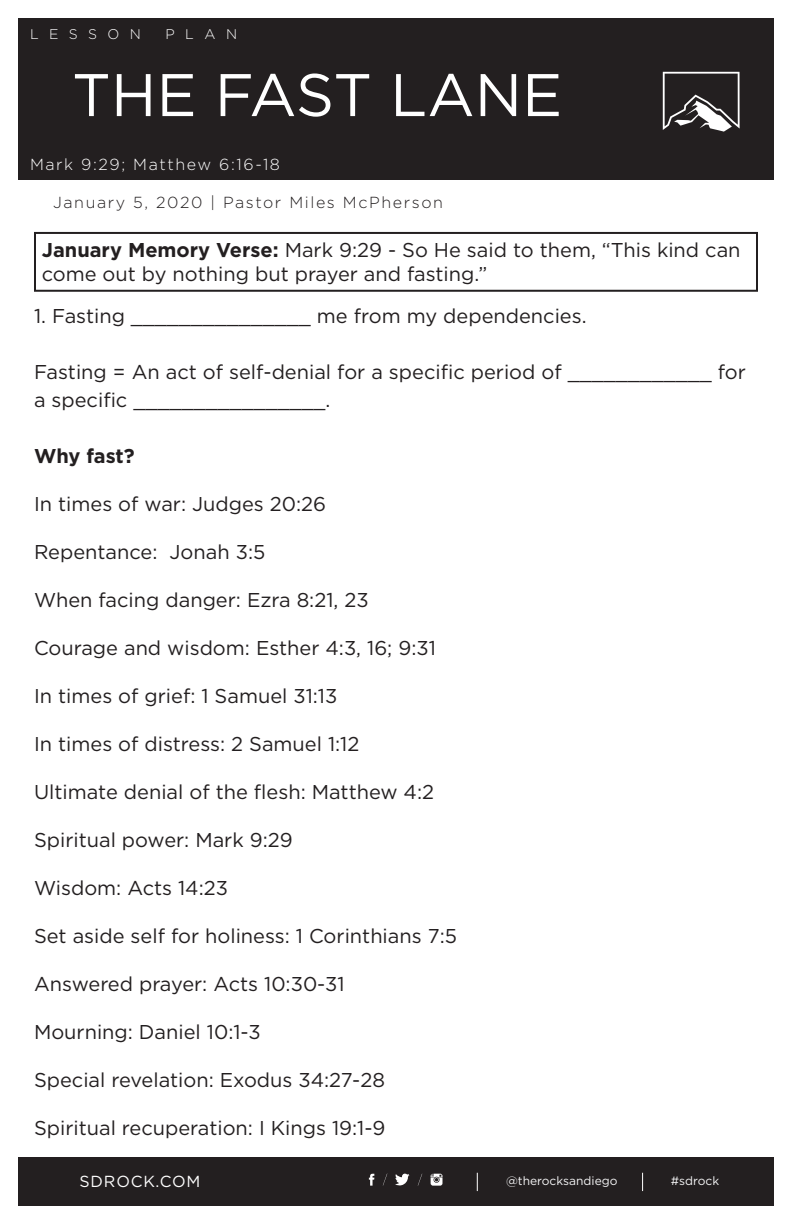
<style>
.page{position:relative;width:792px;height:1224px;background:#fff}
.page>*{position:absolute;margin:0;border:0;box-sizing:border-box;transform-origin:0 0}
.t1{font:60px "Gotham HTF";color:#fff}
.t2{font:20px/28px "Gotham HTF";color:#231f20}
.t3{font:700 20px "Gotham HTF";letter-spacing:-.01em;color:#231f20}
.t4{font:300 16px "Gotham HTF";letter-spacing:.1em;color:#231f20}
.t5{font:300 16px "Gotham HTF";letter-spacing:.1em;color:#fff}
.t6{font:16px "Gotham HTF";letter-spacing:.05em;color:#fff}
.t7{font:300 14px "Gotham HTF";letter-spacing:.745em;color:#fff}
.t8{font:12px "Gotham HTF";color:#f5f5f6}
.s1{font-weight:700}
</style>
<div class="page">
<div style="left:18px;top:18px;width:756px;height:162px;background:#231f20"></div>
<div style="left:18px;top:1158px;width:756px;height:48px;background:#231f20"></div>
<svg style="left:663px;top:72px;width:77px;height:60px"></svg>
<svg style="left:477px;top:1173px;width:1px;height:18px"></svg>
<svg style="left:642px;top:1173px;width:1px;height:18px"></svg>
<svg style="left:395px;top:1173px;width:14px;height:13px"></svg>
<svg style="left:369px;top:1174px;width:5px;height:12px"></svg>
<svg style="left:431px;top:1174px;width:12px;height:12px"></svg>
<svg style="left:383px;top:1174px;width:4px;height:11px"></svg>
<svg style="left:418px;top:1174px;width:4px;height:12px"></svg>
<div style="left:34px;top:232px;width:724px;height:60px;border:2px solid #231f20"></div>
<p class="t7" style="left:30px;top:27px;width:113px">LESSON</p>
<p class="t7" style="left:165px;top:27px;width:73px">PLAN</p>
<h1 class="t1" style="left:72px;top:62px;width:492px">THE FAST LANE</h1>
<p class="t5" style="left:30px;top:156px;width:252px">Mark 9:29; Matthew 6:16-18</p>
<p class="t4" style="left:53px;top:193px;width:391px">January 5, 2020 | Pastor Miles McPherson</p>
<p class="t2" style="left:42px;top:237px;width:700px;line-height:24px"><span class="s1">January Memory Verse:</span> Mark 9:29 - So He said to them, “This kind can come out by nothing but prayer and fasting.”</p>
<p class="t2" style="left:34px;top:301px;width:554px">1. Fasting _______________ me from my dependencies.</p>
<p class="t2" style="left:34px;top:357px;width:713px">Fasting = An act of self-denial for a specific period of ____________ for a specific ________________.</p>
<p class="t3" style="left:34px;top:444px;width:102px">Why fast?</p>
<p class="t2" style="left:34px;top:489px;width:294px">In times of war: Judges 20:26</p>
<p class="t2" style="left:34px;top:537px;width:233px">Repentance: Jonah 3:5</p>
<p class="t2" style="left:34px;top:585px;width:336px">When facing danger: Ezra 8:21, 23</p>
<p class="t2" style="left:34px;top:633px;width:403px">Courage and wisdom: Esther 4:3, 16; 9:31</p>
<p class="t2" style="left:34px;top:681px;width:305px">In times of grief: 1 Samuel 31:13</p>
<p class="t2" style="left:34px;top:729px;width:327px">In times of distress: 2 Samuel 1:12</p>
<p class="t2" style="left:34px;top:777px;width:402px">Ultimate denial of the flesh: Matthew 4:2</p>
<p class="t2" style="left:34px;top:825px;width:260px">Spiritual power: Mark 9:29</p>
<p class="t2" style="left:34px;top:873px;width:196px">Wisdom: Acts 14:23</p>
<p class="t2" style="left:34px;top:921px;width:425px">Set aside self for holiness: 1 Corinthians 7:5</p>
<p class="t2" style="left:34px;top:969px;width:312px">Answered prayer: Acts 10:30-31</p>
<p class="t2" style="left:34px;top:1017px;width:228px">Mourning: Daniel 10:1-3</p>
<p class="t2" style="left:34px;top:1065px;width:353px">Special revelation: Exodus 34:27-28</p>
<p class="t2" style="left:34px;top:1113px;width:353px">Spiritual recuperation: I Kings 19:1-9</p>
<p class="t6" style="left:80px;top:1172px;width:122px">SDROCK.COM</p>
<p class="t8" style="left:506px;top:1175px;width:113px">@therocksandiego</p>
<p class="t8" style="left:671px;top:1174px;width:50px">#sdrock</p>
</div>
